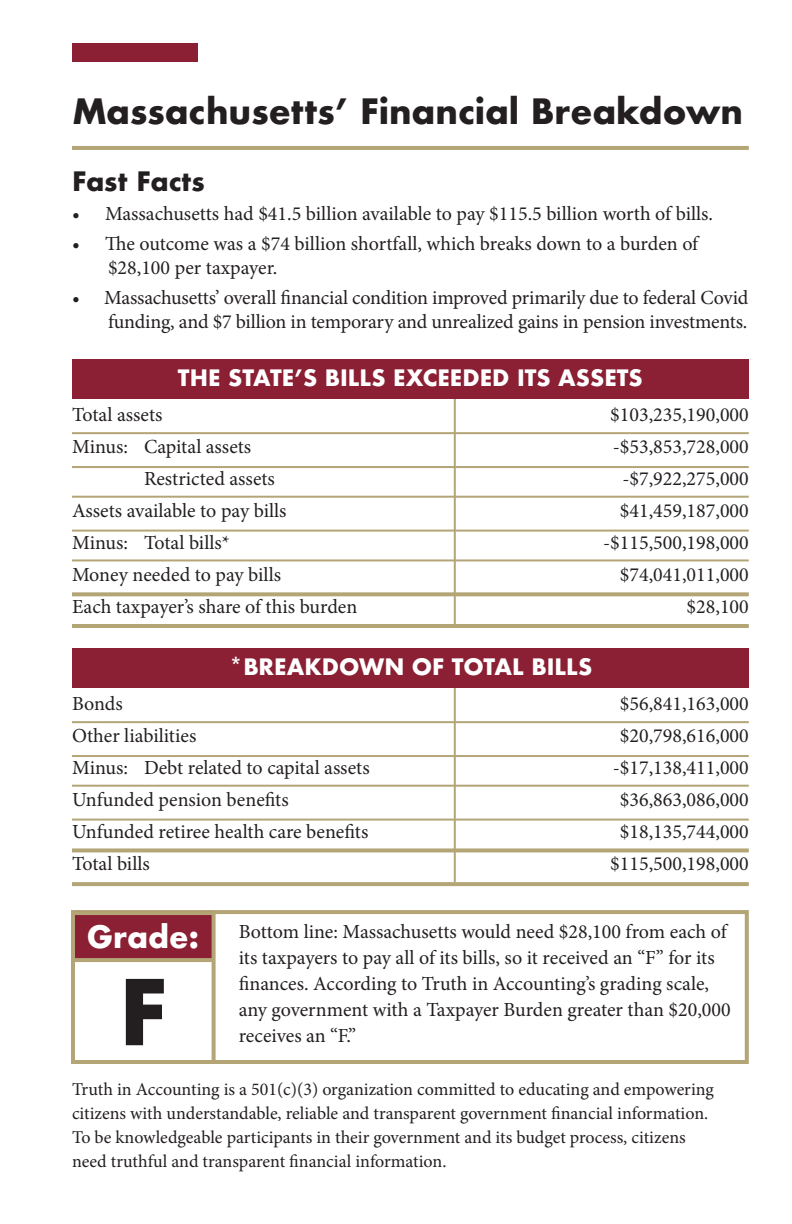
<style>
.page{position:relative;width:792px;height:1224px;background:#fff}
.page>*{position:absolute;margin:0;border:0;box-sizing:border-box;transform-origin:0 0}
.t1{font:700 88px "Futura";color:#231f20}
.t2{font:700 34px "Futura";color:#231f20}
.t3{font:700 30px "Futura";color:#fff}
.t4{font:700 26px "Futura";color:#231f20}
.t5{font:700 22px "Futura";color:#fff}
.BODYCOPY{font:20px/26px "Minion Pro";color:#231f20}
.BODYCOPY-2{font:18px/24px "Minion Pro";color:#231f20}
</style>
<div class="page">
<div style="left:71px;top:910px;width:678px;height:154px;border:4px solid #b4a576"></div>
<hr style="left:454px;top:398px;width:2px;height:226px;background:#b4a576">
<hr style="left:454px;top:687px;width:2px;height:195px;background:#b4a576">
<hr style="left:72px;top:146px;width:677px;height:4px;background:#b4a576">
<hr style="left:72px;top:432px;width:677px;height:2px;background:#b4a576">
<hr style="left:72px;top:721px;width:677px;height:2px;background:#b4a576">
<hr style="left:72px;top:559px;width:677px;height:2px;background:#b4a576">
<hr style="left:72px;top:496px;width:677px;height:2px;background:#b4a576">
<hr style="left:72px;top:785px;width:677px;height:2px;background:#b4a576">
<hr style="left:72px;top:624px;width:677px;height:4px;background:#b4a576">
<svg style="left:72px;top:882px;width:677px;height:4px;background:#b5a779"></svg>
<hr style="left:72px;top:466px;width:677px;height:2px;background:#b4a576">
<hr style="left:72px;top:755px;width:677px;height:2px;background:#b4a576">
<svg style="left:72px;top:592px;width:677px;height:4px;background:#baac81"></svg>
<svg style="left:72px;top:848px;width:677px;height:4px;background:#bcaf85"></svg>
<hr style="left:72px;top:530px;width:677px;height:2px;background:#b4a576">
<hr style="left:72px;top:819px;width:677px;height:2px;background:#b4a576">
<div style="left:72px;top:43px;width:126px;height:19px;background:#8b1f33"></div>
<div style="left:72px;top:359px;width:677px;height:39px;background:#8b1f33"></div>
<div style="left:72px;top:648px;width:677px;height:39px;background:#8b1f33"></div>
<div style="left:72px;top:911px;width:142px;height:49px;background:#8b1f33"></div>
<hr style="left:72px;top:958px;width:142px;height:4px;background:#b4a576">
<svg style="left:212px;top:911px;width:4px;height:151px"></svg>
<hr style="left:71px;top:911px;width:142px;height:4px;background:#b4a576">
<hr style="left:71px;top:911px;width:4px;height:151px;background:#b4a576">
<p class="t2" style="left:72px;top:87px;width:673px">Massachusetts’ Financial Breakdown</p>
<p class="t4" style="left:72px;top:162px;width:134px">Fast Facts</p>
<p class="BODYCOPY" style="left:72px;top:201px;width:643px">• Massachusetts had $41.5 billion available to pay $115.5 billion worth of bills.</p>
<p class="BODYCOPY" style="left:108px;top:232px;width:592px;line-height:24px;text-indent:-36px">• The outcome was a $74 billion shortfall, which breaks down to a burden of $28,100 per taxpayer.</p>
<p class="BODYCOPY" style="left:72px;top:286px;width:678px;line-height:24px;text-align:right">• Massachusetts’ overall financial condition improved primarily due to federal Covid funding, and $7 billion in temporary and unrealized gains in pension investments.</p>
<p class="t5" style="left:178px;top:362px;width:466px">THE STATE’S BILLS EXCEEDED ITS ASSETS</p>
<p class="BODYCOPY" style="left:72px;top:402px;width:92px">Total assets</p>
<p class="BODYCOPY" style="left:72px;top:434px;width:181px">Minus: Capital assets</p>
<p class="BODYCOPY" style="left:144px;top:466px;width:132px">Restricted assets</p>
<p class="BODYCOPY" style="left:72px;top:498px;width:216px">Assets available to pay bills</p>
<p class="BODYCOPY" style="left:72px;top:530px;width:160px">Minus: Total bills*</p>
<p class="BODYCOPY" style="left:72px;top:562px;width:211px">Money needed to pay bills</p>
<p class="BODYCOPY" style="left:72px;top:594px;width:287px">Each taxpayer’s share of this burden</p>
<p class="BODYCOPY" style="left:610px;top:402px;width:140px">$103,235,190,000</p>
<p class="BODYCOPY" style="left:613px;top:434px;width:137px">-$53,853,728,000</p>
<p class="BODYCOPY" style="left:622px;top:466px;width:128px">-$7,922,275,000</p>
<p class="BODYCOPY" style="left:620px;top:498px;width:130px">$41,459,187,000</p>
<p class="BODYCOPY" style="left:603px;top:530px;width:147px">-$115,500,198,000</p>
<p class="BODYCOPY" style="left:620px;top:562px;width:130px">$74,041,011,000</p>
<p class="BODYCOPY" style="left:687px;top:594px;width:64px">$28,100</p>
<p class="t5" style="left:228px;top:651px;width:365px">*BREAKDOWN OF TOTAL BILLS</p>
<p class="BODYCOPY" style="left:72px;top:691px;width:52px">Bonds</p>
<p class="BODYCOPY" style="left:72px;top:723px;width:126px">Other liabilities</p>
<p class="BODYCOPY" style="left:72px;top:755px;width:299px">Minus: Debt related to capital assets</p>
<p class="BODYCOPY" style="left:72px;top:787px;width:218px">Unfunded pension benefits</p>
<p class="BODYCOPY" style="left:72px;top:819px;width:298px">Unfunded retiree health care benefits</p>
<p class="BODYCOPY" style="left:72px;top:851px;width:79px">Total bills</p>
<p class="BODYCOPY" style="left:620px;top:691px;width:130px">$56,841,163,000</p>
<p class="BODYCOPY" style="left:620px;top:723px;width:130px">$20,798,616,000</p>
<p class="BODYCOPY" style="left:613px;top:755px;width:137px">-$17,138,411,000</p>
<p class="BODYCOPY" style="left:620px;top:787px;width:130px">$36,863,086,000</p>
<p class="BODYCOPY" style="left:620px;top:819px;width:130px">$18,135,744,000</p>
<p class="BODYCOPY" style="left:610px;top:851px;width:140px">$115,500,198,000</p>
<p class="t3" style="left:87px;top:915px;width:114px">Grade:</p>
<p class="BODYCOPY" style="left:239px;top:918px;width:493px">Bottom line: Massachusetts would need $28,100 from each of its taxpayers to pay all of its bills, so it received an “F” for its finances. According to Truth in Accounting’s grading scale, any government with a Taxpayer Burden greater than $20,000</p>
<p class="t1" style="left:119px;top:949px;width:50px">F</p>
<p class="BODYCOPY" style="left:239px;top:1022px;width:119px">receives an “F.”</p>
<p class="BODYCOPY-2" style="left:72px;top:1078px;width:644px">Truth in Accounting is a 501(c)(3) organization committed to educating and empowering citizens with understandable, reliable and transparent government financial information.<br>To be knowledgeable participants in their government and its budget process, citizens need truthful and transparent financial information.</p>
</div>
